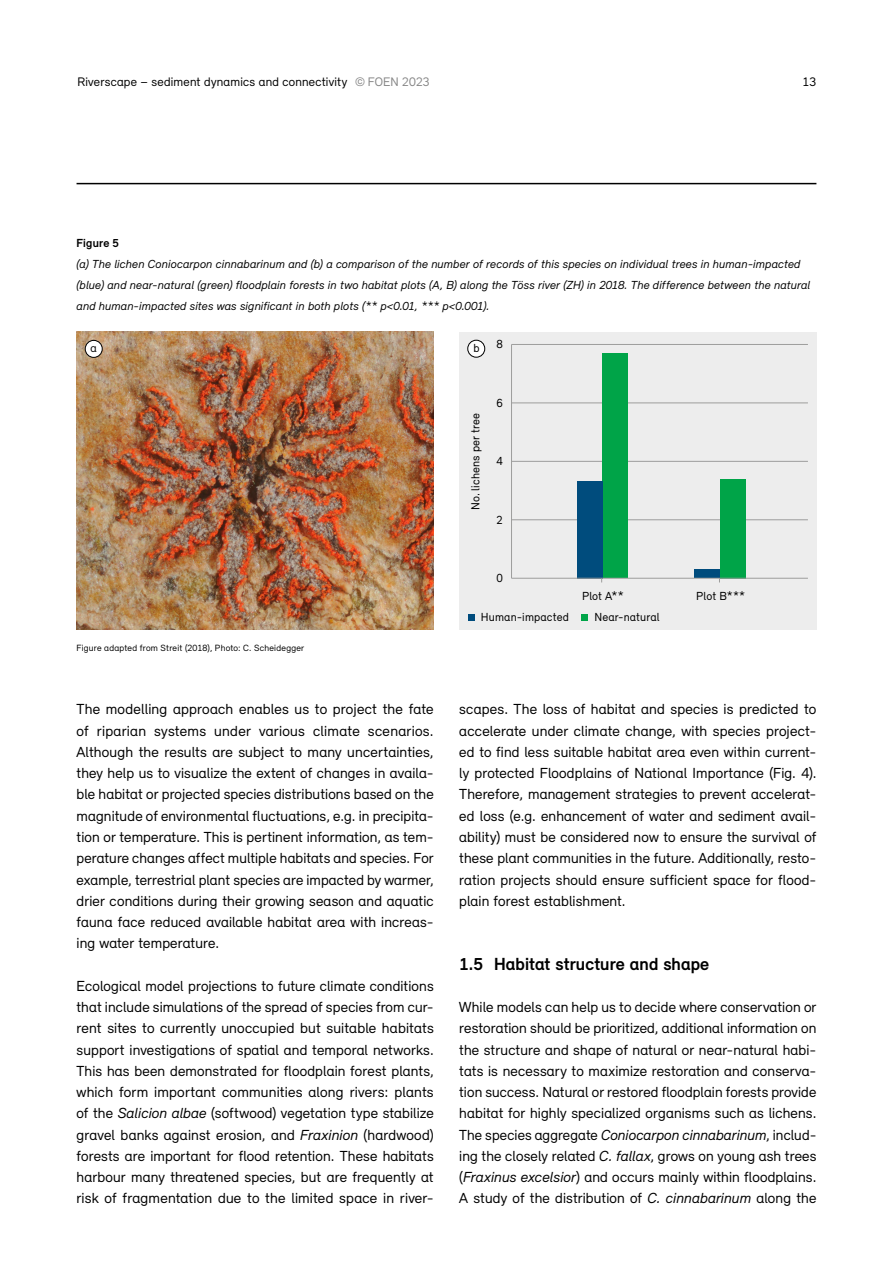
<style>
.page{position:relative;width:893px;height:1263px;background:#fff}
.page>*{position:absolute;margin:0;border:0;box-sizing:border-box;transform-origin:0 0}
._07_Titel_nr{font:700 18px "Relevant";letter-spacing:.005em;color:#000}
._07_Grundtext{font:15px/21.3px "Relevant";letter-spacing:.01em;color:#000;text-align:justify}
.t1{font:12.75px "Relevant";letter-spacing:.02em;color:#000}
._08_Legende_Text{font:italic 12px/21.3px "Relevant";letter-spacing:.02em;color:#000}
.t2{font:12px "Relevant";letter-spacing:.01em;color:#000}
._08_Legende_Titel{font:700 12px "Relevant";letter-spacing:.02em;color:#000}
._08_Quelle{font:9.3px "Relevant";letter-spacing:.025em;color:#000}
.s1{color:#878787}
.s2{font-style:italic}
</style>
<div class="page">
<hr style="left:77px;top:183px;width:739px;height:1px;background:#000">
<img style="left:77px;top:332px;width:357px;height:297px">
<div style="left:85px;top:340px;width:17px;height:17px;background:#fff;border-radius:50%"></div>
<div style="left:85px;top:340px;width:17px;height:18px;border:1px solid #000;border-radius:50%"></div>
<div style="left:459px;top:332px;width:357px;height:297px;background:#ededed"></div>
<div style="left:468px;top:614px;width:7px;height:6px;background:#004c7d"></div>
<div style="left:581px;top:614px;width:7px;height:6px;background:#00a448"></div>
<div style="left:468px;top:340px;width:17px;height:17px;background:#fff;border-radius:50%"></div>
<div style="left:468px;top:340px;width:17px;height:17px;border:1px solid #000;border-radius:50%"></div>
<hr style="left:511px;top:344px;width:1px;height:234px;background:#9d9d9c">
<hr style="left:511px;top:519px;width:297px;height:1px;background:#9d9d9c">
<hr style="left:511px;top:461px;width:297px;height:1px;background:#9d9d9c">
<hr style="left:511px;top:403px;width:297px;height:1px;background:#9d9d9c">
<hr style="left:511px;top:344px;width:297px;height:1px;background:#9d9d9c">
<div style="left:602px;top:354px;width:26px;height:224px;background:#00a448"></div>
<div style="left:577px;top:481px;width:25px;height:97px;background:#004c7d"></div>
<div style="left:720px;top:479px;width:26px;height:99px;background:#00a448"></div>
<div style="left:695px;top:569px;width:25px;height:9px;background:#004c7d"></div>
<hr style="left:511px;top:578px;width:297px;height:1px;background:#9d9d9c">
<p class="t1" style="left:77px;top:74px;width:354px">Riverscape – sediment dynamics and connectivity <span class="s1">© FOEN 2023</span></p>
<p class="t1" style="left:803px;top:74px;width:15px">13</p>
<p class="_08_Legende_Titel" style="left:77px;top:235px;width:44px">Figure 5</p>
<p class="_08_Legende_Text" style="left:77px;top:252px;width:735px">(a) The lichen Coniocarpon cinnabarinum and (b) a comparison of the number of records of this species on individual trees in human-impacted (blue) and near-natural (green) floodplain forests in two habitat plots (A, B) along the Töss river (ZH) in 2018. The difference between the natural and human-impacted sites was significant in both plots (** p&lt;0.01, *** p&lt;0.001).</p>
<p class="t2" style="left:90px;top:341px;width:8px">a</p>
<p class="_08_Quelle" style="left:77px;top:642px;width:229px">Figure adapted from Streit (2018), Photo: C. Scheidegger</p>
<p class="_07_Grundtext" style="left:77px;top:698px;width:359px">The modelling approach enables us to project the fate of riparian systems under various climate scenarios.<br>Although the results are subject to many uncertainties, they help us to visualize the extent of changes in availa&shy;ble habitat or projected species distributions based on the magnitude of environmental fluctuations, e.g. in precipita&shy;tion or temperature. This is pertinent information, as tem&shy;perature changes affect multiple habitats and species. For example, terrestrial plant species are impacted by warmer, drier conditions during their growing season and aquatic fauna face reduced available habitat area with increas&shy;ing water temperature.</p>
<p class="_07_Grundtext" style="left:77px;top:975px;width:359px">Ecological model projections to future climate conditions that include simulations of the spread of species from cur&shy;rent sites to currently unoccupied but suitable habitats support investigations of spatial and temporal networks.<br>This has been demonstrated for floodplain forest plants, which form important communities along rivers: plants of the <span class="s2">Salicion albae</span> (softwood) vegetation type stabilize gravel banks against erosion, and <span class="s2">Fraxinion</span> (hardwood) forests are important for flood retention. These habitats harbour many threatened species, but are frequently at risk of fragmentation due to the limited space in river-</p>
<p class="t2" style="left:473px;top:341px;width:8px">b</p>
<p class="t2" style="left:497px;top:337px;width:8px">8</p>
<p class="t2" style="left:468px;top:510px;width:99px;rotate:-90deg">No. lichens per tree</p>
<p class="t2" style="left:497px;top:395px;width:8px">6</p>
<p class="t2" style="left:497px;top:454px;width:8px">4</p>
<p class="t2" style="left:497px;top:512px;width:8px">2</p>
<p class="t2" style="left:497px;top:571px;width:8px">0</p>
<p class="t2" style="left:582px;top:588px;width:43px">Plot A**</p>
<p class="t2" style="left:696px;top:588px;width:51px">Plot B***</p>
<p class="t2" style="left:481px;top:609px;width:90px">Human-impacted</p>
<p class="t2" style="left:594px;top:609px;width:67px">Near-natural</p>
<p class="_07_Grundtext" style="left:459px;top:698px;width:359px">scapes. The loss of habitat and species is predicted to accelerate under climate change, with species project&shy;ed to find less suitable habitat area even within current&shy;ly protected Floodplains of National Importance (Fig. 4).<br>Therefore, management strategies to prevent accelerat&shy;ed loss (e.g. enhancement of water and sediment avail&shy;ability) must be considered now to ensure the survival of these plant communities in the future. Additionally, resto&shy;ration projects should ensure sufficient space for flood&shy;plain forest establishment.</p>
<h2 class="_07_Titel_nr" style="left:459px;top:953px;width:252px">1.5 Habitat structure and shape</h2>
<p class="_07_Grundtext" style="left:459px;top:996px;width:359px">While models can help us to decide where conservation or restoration should be prioritized, additional information on the structure and shape of natural or near-natural habi&shy;tats is necessary to maximize restoration and conserva&shy;tion success. Natural or restored floodplain forests provide habitat for highly specialized organisms such as lichens.<br>The species aggregate <span class="s2">Coniocarpon cinnabarinum</span>, includ&shy;ing the closely related <span class="s2">C. fallax</span>, grows on young ash trees (<span class="s2">Fraxinus excelsior</span>) and occurs mainly within floodplains.<br>A study of the distribution of <span class="s2">C. cinnabarinum</span> along the</p>
</div>
